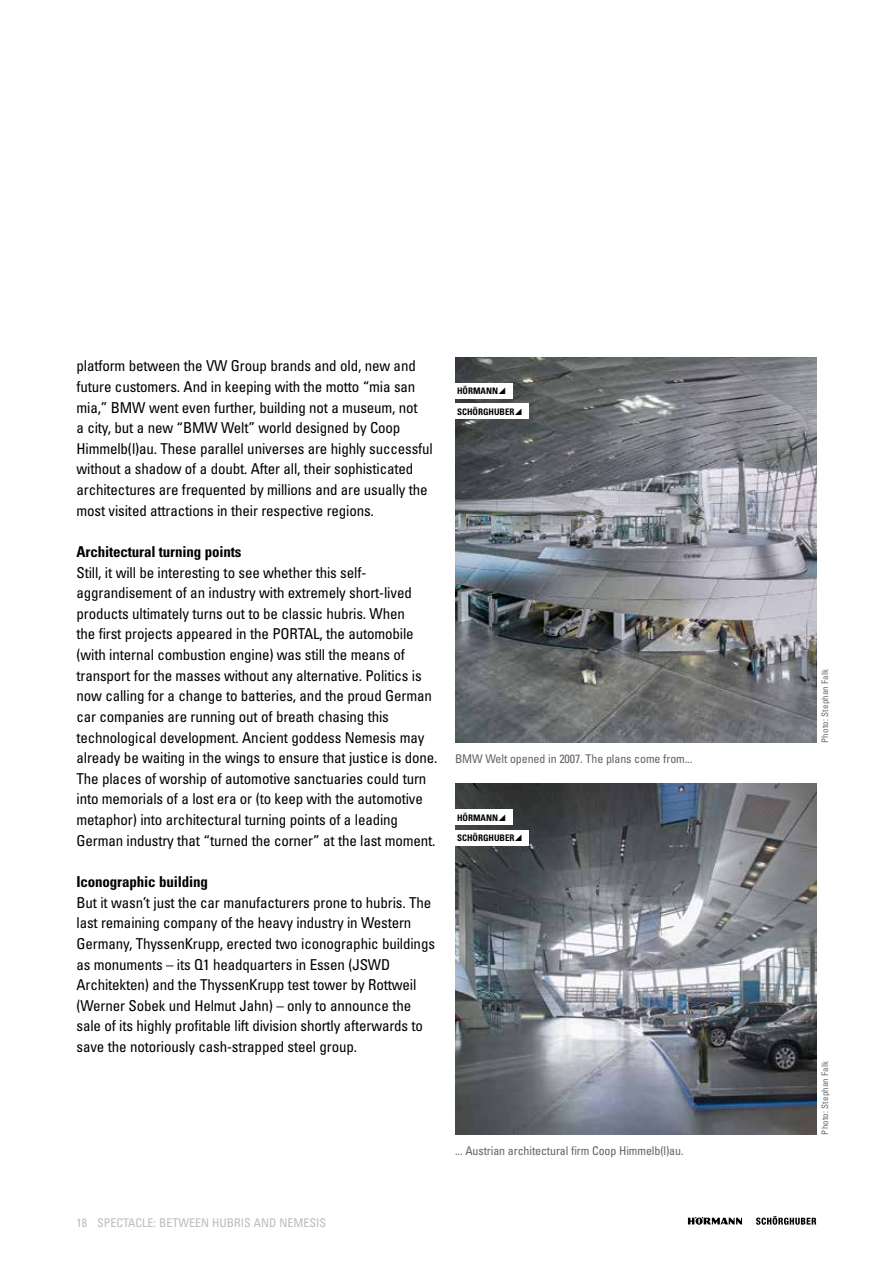
<style>
.page{position:relative;width:893px;height:1263px;background:#fff}
.page>*{position:absolute;margin:0;border:0;box-sizing:border-box;transform-origin:0 0}
.t1{font:condensed 15px/20.7px "Univers";letter-spacing:-.01em;color:#000}
.t2{font:700 condensed 15px "Univers";letter-spacing:-.01em;color:#000}
.t3{font:condensed 12px "Univers";letter-spacing:-.01em;color:#636466}
.t4{font:condensed 12px "Univers";color:#babcbe}
.t5{font:700 condensed 9px "Univers";color:#000}
.t6{font:condensed 9px "Univers";letter-spacing:.01em;color:#6d6e71}
</style>
<div class="page">
<svg style="left:688px;top:1217px;width:54px;height:8px"></svg>
<svg style="left:756px;top:1216px;width:60px;height:9px"></svg>
<img style="left:455px;top:784px;width:361px;height:350px">
<img style="left:455px;top:357px;width:361px;height:385px">
<div style="left:455px;top:383px;width:57px;height:15px;background:#fff"></div>
<div style="left:455px;top:403px;width:74px;height:16px;background:#fff"></div>
<div style="left:455px;top:810px;width:57px;height:15px;background:#fff"></div>
<div style="left:455px;top:830px;width:74px;height:16px;background:#fff"></div>
<p class="t1" style="left:77px;top:355px;width:358px">platform between the VW Group brands and old, new and future customers. And in keeping with the motto “mia san mia,” BMW went even further, building not a museum, not<br>a city, but a new “BMW Welt” world designed by Coop Himmelb(l)au. These parallel universes are highly successful without a shadow of a doubt. After all, their sophisticated architectures are frequented by millions and are usually the most visited attractions in their respective regions.</p>
<p class="t2" style="left:77px;top:542px;width:166px">Architectural turning points</p>
<p class="t1" style="left:77px;top:561px;width:362px">Still, it will be interesting to see whether this self&shy;aggrandisement of an industry with extremely short-lived products ultimately turns out to be classic hubris. When<br>the first projects appeared in the PORTAL, the automobile (with internal combustion engine) was still the means of transport for the masses without any alternative. Politics is now calling for a change to batteries, and the proud German car companies are running out of breath chasing this technological development. Ancient goddess Nemesis may already be waiting in the wings to ensure that justice is done.<br>The places of worship of automotive sanctuaries could turn into memorials of a lost era or (to keep with the automotive metaphor) into architectural turning points of a leading German industry that “turned the corner” at the last moment.</p>
<p class="t2" style="left:77px;top:872px;width:133px">Iconographic building</p>
<p class="t1" style="left:77px;top:891px;width:360px">But it wasn’t just the car manufacturers prone to hubris. The last remaining company of the heavy industry in Western Germany, ThyssenKrupp, erected two iconographic buildings as monuments – its Q1 headquarters in Essen (JSWD Architekten) and the ThyssenKrupp test tower by Rottweil (Werner Sobek und Helmut Jahn) – only to announce the sale of its highly profitable lift division shortly afterwards to save the notoriously cash-strapped steel group.</p>
<p class="t5" style="left:457px;top:385px;width:43px">HÖRMANN</p>
<p class="t5" style="left:457px;top:406px;width:59px">SCHÖRGHUBER</p>
<p class="t3" style="left:455px;top:751px;width:239px">BMW Welt opened in 2007. The plans come from...</p>
<p class="t5" style="left:457px;top:812px;width:43px">HÖRMANN</p>
<p class="t5" style="left:457px;top:833px;width:59px">SCHÖRGHUBER</p>
<p class="t4" style="left:77px;top:1215px;width:251px">18 SPECTACLE: BETWEEN HUBRIS AND NEMESIS</p>
<p class="t3" style="left:455px;top:1143px;width:230px">... Austrian architectural firm Coop Himmelb(l)au.</p>
<p class="t6" style="left:819px;top:743px;width:75px;rotate:-90deg">Photo: Stephan Falk</p>
<p class="t6" style="left:819px;top:1134px;width:75px;rotate:-90deg">Photo: Stephan Falk</p>
</div>
